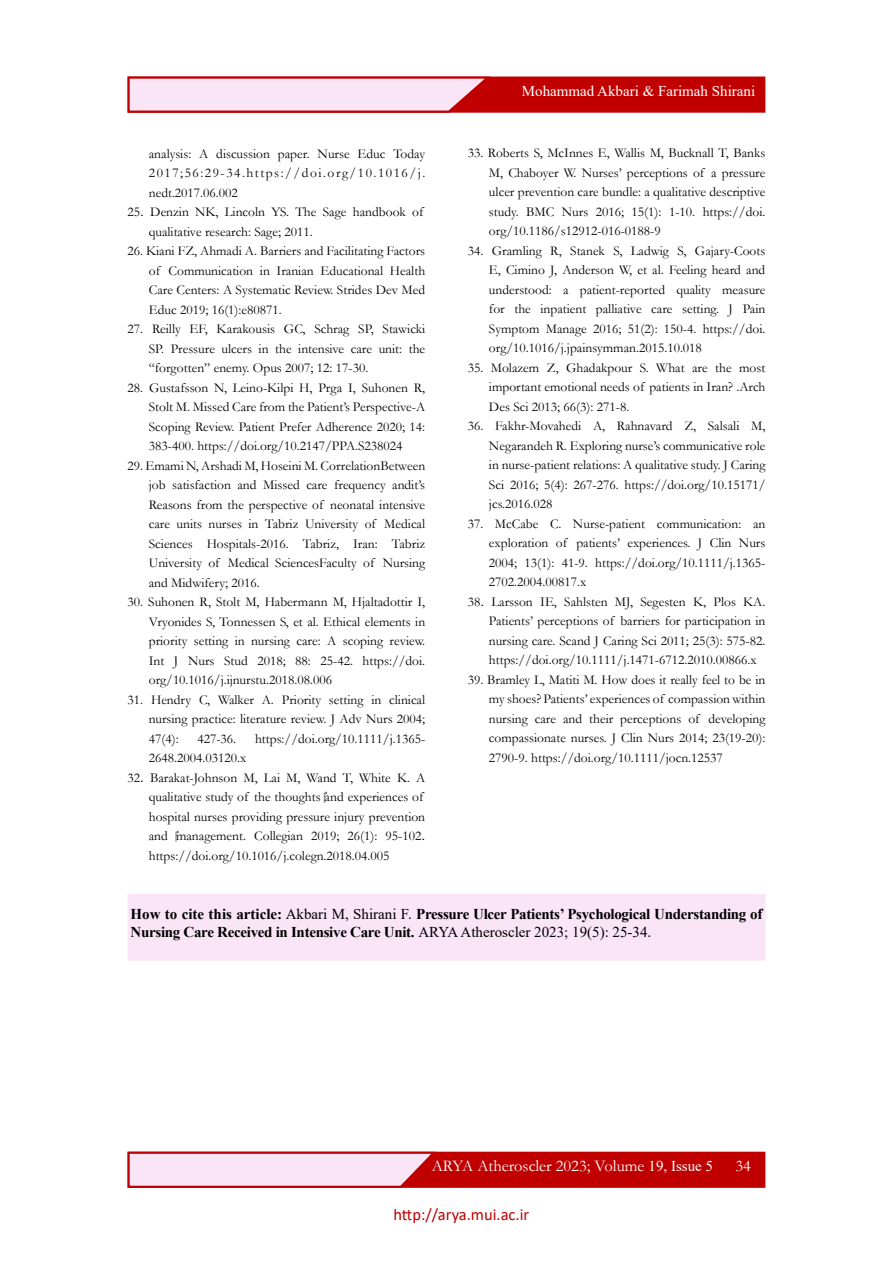
<style>
.page{position:relative;width:893px;height:1263px;background:#fff}
.page>*{position:absolute;margin:0;border:0;box-sizing:border-box;transform-origin:0 0}
.t1{font:16.5px "Garamond";color:#fff}
.t2{font:16.5px "Calibri";color:#c00000}
.t3{font:700 15px/18px "Times New Roman";letter-spacing:-.02em;color:#000}
.t4{font:15px "Times New Roman";color:#fff}
.t5{font:13.5px/19.5px "Garamond";color:#000;text-align:justify}
.s1{font-family:"Arial"}
.s2{font-weight:400}
.s3{font-family:"Times New Roman";font-size:15px}
</style>
<div class="page">
<div style="left:128px;top:1152px;width:637px;height:36px;background:#c00000;border:1px solid #c00000"></div>
<svg style="left:127px;top:1151px;width:312px;height:37px"></svg>
<div style="left:128px;top:77px;width:637px;height:36px;background:#c00000;border:1px solid #c00000"></div>
<svg style="left:127px;top:76px;width:366px;height:37px"></svg>
<div style="left:128px;top:894px;width:637px;height:67px;background:#f9e5f6"></div>
<p class="t5" style="left:149px;top:143px;width:278px">analysis: A discussion paper. Nurse Educ Today 2017;56:29-34.https://doi.org/10.1016/j. nedt.2017.06.002</p>
<p class="t5" style="left:149px;top:202px;width:276px;text-indent:-21px">25<span class="s1">.</span> Denzin NK, Lincoln YS. The Sage handbook of qualitative research: Sage; 2011.</p>
<p class="t5" style="left:149px;top:241px;width:278px;text-indent:-21px">26. Kiani FZ, Ahmadi A. Barriers and Facilitating Factors of Communication in Iranian Educational Health Care Centers: A Systematic Review. Strides Dev Med Educ 2019; 16(1):e80871.</p>
<p class="t5" style="left:149px;top:319px;width:278px;text-indent:-21px">27. Reilly EF, Karakousis GC, Schrag SP, Stawicki SP. Pressure ulcers in the intensive care unit: the “forgotten” enemy. Opus 2007; 12: 17-30.</p>
<p class="t5" style="left:149px;top:377px;width:278px;text-indent:-21px">28. Gustafsson N, Leino-Kilpi H, Prga I, Suhonen R, Stolt M. Missed Care from the Patient’s Perspective-A Scoping Review. Patient Prefer Adherence 2020; 14:<br>383-400. https://doi.org/10.2147/PPA.S238024</p>
<p class="t5" style="left:149px;top:455px;width:278px;text-indent:-21px">29. Emami N, Arshadi M, Hoseini M. CorrelationBetween job satisfaction and Missed care frequency andit’s Reasons from the perspective of neonatal intensive care units nurses in Tabriz University of Medical Sciences Hospitals-2016. Tabriz, Iran: Tabriz University of Medical SciencesFaculty of Nursing and Midwifery; 2016.</p>
<p class="t5" style="left:149px;top:592px;width:278px;text-indent:-21px">30. Suhonen R, Stolt M, Habermann M, Hjaltadottir I, Vryonides S, Tonnessen S, et al. Ethical elements in priority setting in nursing care: A scoping review.<br>Int J Nurs Stud 2018; 88: 25-42. https://doi. org/10.1016/j.ijnurstu.2018.08.006</p>
<p class="t5" style="left:149px;top:689px;width:278px;text-indent:-21px">31. Hendry C, Walker A. Priority setting in clinical nursing practice: literature review. J Adv Nurs 2004; 47(4):</p>
<p class="t5" style="left:197px;top:728px;width:40px">427-36.</p>
<p class="t5" style="left:255px;top:728px;width:172px">https://doi.org/10.1111/j.1365-</p>
<p class="t5" style="left:149px;top:748px;width:99px">2648.2004.03120.x</p>
<p class="t5" style="left:149px;top:767px;width:278px;text-align:left;text-indent:-21px">32<span class="s1">.</span> Barakat-Johnson M, Lai M, Wand T, White K. A qualitative study of the thoughts and experiences of hospital nurses providing pressure injury prevention and management. Collegian 2019; 26(1): 95-102<span class="s1">. </span>https://doi.org/10.1016/j.colegn.2018.04.005</p>
<p class="t4" style="left:522px;top:80px;width:235px">Mohammad Akbari &amp; Farimah Shirani</p>
<p class="t5" style="left:489px;top:143px;width:278px;text-indent:-21px">33. Roberts S, McInnes E, Wallis M, Bucknall T, Banks M, Chaboyer W. Nurses’ perceptions of a pressure ulcer prevention care bundle: a qualitative descriptive study. BMC Nurs 2016; 15(1): 1-10. https://doi. org/10.1186/s12912-016-0188-9</p>
<p class="t5" style="left:489px;top:241px;width:278px;text-indent:-21px">34. Gramling R, Stanek S, Ladwig S, Gajary-Coots E, Cimino J, Anderson W, et al. Feeling heard and understood: a patient-reported quality measure for the inpatient palliative care setting. J Pain Symptom Manage 2016; 51(2): 150-4. https://doi. org/10.1016/j.jpainsymman.2015.10.018</p>
<p class="t5" style="left:489px;top:358px;width:278px;text-indent:-21px">35. Molazem Z, Ghadakpour S. What are the most important emotional needs of patients in Iran? .Arch Des Sci 2013; 66(3): 271-8.</p>
<p class="t5" style="left:489px;top:416px;width:278px;text-indent:-21px">36. Fakhr-Movahedi A, Rahnavard Z, Salsali M, Negarandeh R. Exploring nurse’s communicative role in nurse-patient relations: A qualitative study. J Caring Sci 2016; 5(4): 267-276. https://doi.org/10.15171/ jcs.2016.028</p>
<p class="t5" style="left:489px;top:513px;width:278px;text-indent:-21px">37. McCabe C. Nurse-patient communication: an exploration of patients’ experiences. J Clin Nurs 2004; 13(1): 41-9. https://doi.org/10.1111/j.1365- 2702.2004.00817.x</p>
<p class="t5" style="left:489px;top:591px;width:278px;text-indent:-21px">38<span class="s1">.</span> Larsson IE, Sahlsten MJ, Segesten K, Plos KA.<br>Patients’ perceptions of barriers for participation in nursing care. Scand J Caring Sci 2011; 25(3): 575-82. https://doi.org/10.1111/j.1471-6712.2010.00866.x</p>
<p class="t5" style="left:489px;top:669px;width:278px;text-indent:-21px">39. Bramley L, Matiti M. How does it really feel to be in my shoes? Patients’ experiences of compassion within nursing care and their perceptions of developing compassionate nurses. J Clin Nurs 2014; 23(19-20):<br>2790-9. https://doi.org/10.1111/jocn.12537</p>
<p class="t3" style="left:131px;top:905px;width:633px">How to cite this article: <span class="s2">Akbari M, Shirani F.</span> Pressure Ulcer Patients’ Psychological Understanding of<br>Nursing Care Received in Intensive Care Unit. <span class="s2">ARYA Atheroscler 2023; 19(5): 25-34.</span></p>
<p class="t1" style="left:432px;top:1155px;width:283px">ARYA Atheroscler 2023; Volume <span class="s3">19, Issue 5</span></p>
<p class="t1" style="left:735px;top:1155px;width:17px">34</p>
<p class="t2" style="left:393px;top:1202px;width:137px">http://arya.mui.ac.ir</p>
</div>
